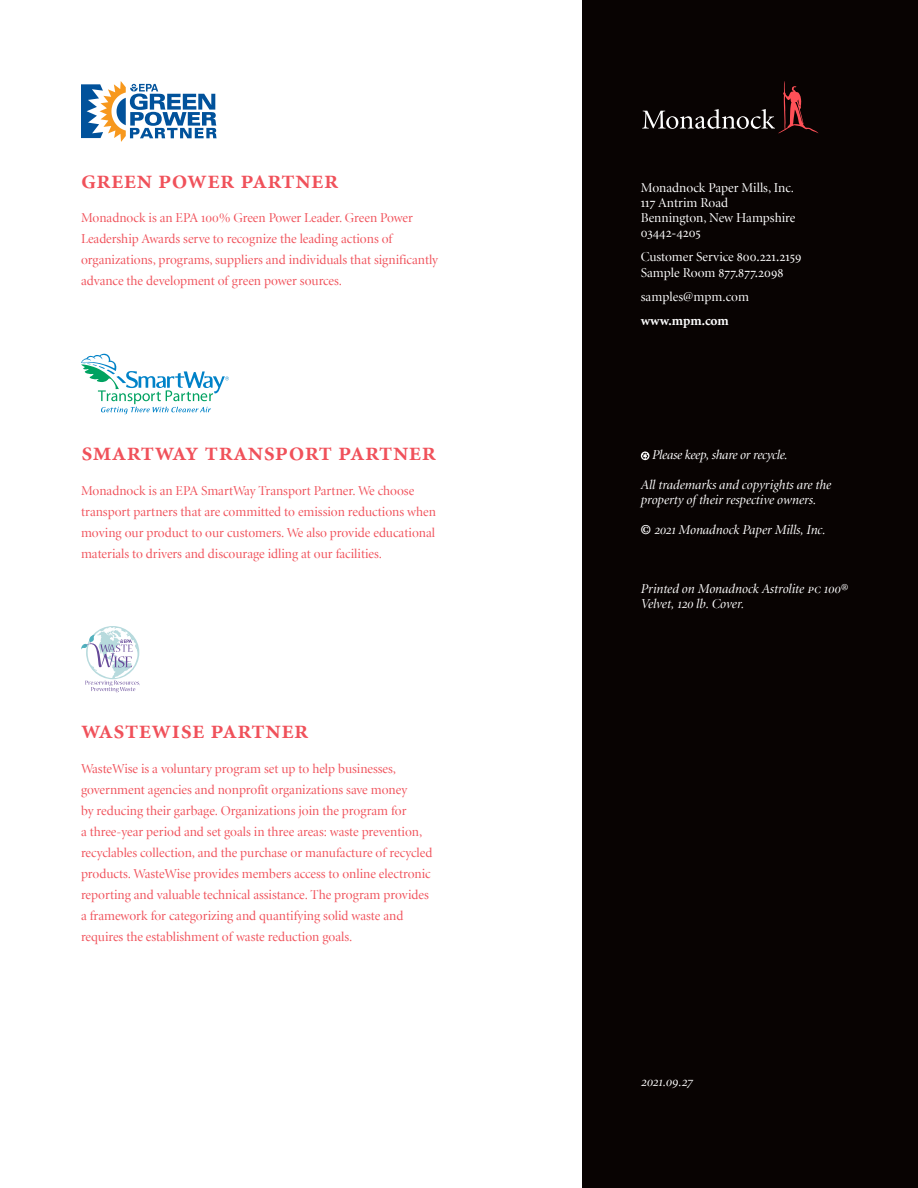
<style>
.page{position:relative;width:918px;height:1188px;background:#fff}
.page>*{position:absolute;margin:0;border:0;box-sizing:border-box;transform-origin:0 0}
.t1{font:600 27px "Minion Exp";color:#f0515a}
.Body_-_10pt{font:13.5px/21px "Minion Display";color:#f0515a}
.Print_Credit{font:italic 13.5px/15px "Minion Display";color:#fff}
.last_page{font:13.5px/15px "Minion Display";color:#fff}
.last_page-2{font:700 13.5px "Minion";color:#fff}
.Print_Credit-2{font:italic 13.5px "Minion Exp Display";color:#fff}
.s1{font-family:"Minion Exp Display"}
.s2{font-family:"Minion Exp"}
.s3{font-family:"Minion";font-weight:900;font-style:normal}
</style>
<div class="page">
<div style="left:583px;top:0;width:335px;height:1188px;background:#080302"></div>
<svg style="left:642px;top:81px;width:176px;height:52px"></svg>
<svg style="left:641px;top:452px;width:8px;height:8px"></svg>
<svg style="left:81px;top:81px;width:136px;height:61px"></svg>
<svg style="left:81px;top:353px;width:148px;height:61px"></svg>
<svg style="left:81px;top:627px;width:59px;height:65px"></svg>
<p class="t1" style="left:81px;top:167px;width:259px">green power partner</p>
<p class="Body_-_10pt" style="left:81px;top:208px;width:359px">Monadnock is an EPA <span class="s1">100</span>% Green Power Leader. Green Power Leadership Awards serve to recognize the leading actions of organizations, programs, suppliers and individuals that significantly advance the development of green power sources.</p>
<p class="t1" style="left:81px;top:439px;width:357px">smartway transport partner</p>
<p class="Body_-_10pt" style="left:81px;top:480px;width:357px">Monadnock is an EPA SmartWay Transport Partner. We choose transport partners that are committed to emission reductions when moving our product to our customers. We also provide educational materials to drivers and discourage idling at our facilities.</p>
<p class="t1" style="left:81px;top:717px;width:229px">wastewise partner</p>
<p class="Body_-_10pt" style="left:81px;top:758px;width:353px">WasteWise is a voluntary program set up to help businesses, government agencies and nonprofit organizations save money<br>by reducing their garbage. Organizations join the program for<br>a three-year period and set goals in three areas: waste prevention, recyclables collection, and the purchase or manufacture of recycled products. WasteWise provides members access to online electronic reporting and valuable technical assistance. The program provides a framework for categorizing and quantifying solid waste and requires the establishment of waste reduction goals.</p>
<p class="last_page" style="left:641px;top:181px;width:156px">Monadnock Paper Mills, Inc.<br><span class="s2">117</span> Antrim Road<br>Bennington, New Hampshire<br><span class="s2">03442-4205</span></p>
<p class="last_page" style="left:641px;top:249px;width:162px;line-height:16.5px">Customer Service <span class="s2">800.221.2159<br></span>Sample Room <span class="s2">877.877.2098</span></p>
<p class="last_page" style="left:641px;top:290px;width:110px">samples@mpm.com</p>
<p class="last_page-2" style="left:641px;top:314px;width:90px">www.mpm.com</p>
<p class="Print_Credit" style="left:652px;top:448px;width:137px">Please keep, share or recycle.</p>
<p class="Print_Credit" style="left:641px;top:478px;width:192px">All trademarks and copyrights are the property of their respective owners.</p>
<p class="Print_Credit" style="left:641px;top:523px;width:186px"><span class="s3">©</span> <span class="s1">2021</span> Monadnock Paper Mills, Inc.</p>
<p class="Print_Credit" style="left:641px;top:581px;width:208px">Printed on Monadnock Astrolite <span class="s1">pc 100</span>®<br>Velvet, <span class="s1">120</span> lb<span class="s1">.</span> Cover.</p>
<p class="Print_Credit-2" style="left:641px;top:1075px;width:53px">2021.09.27</p>
</div>
